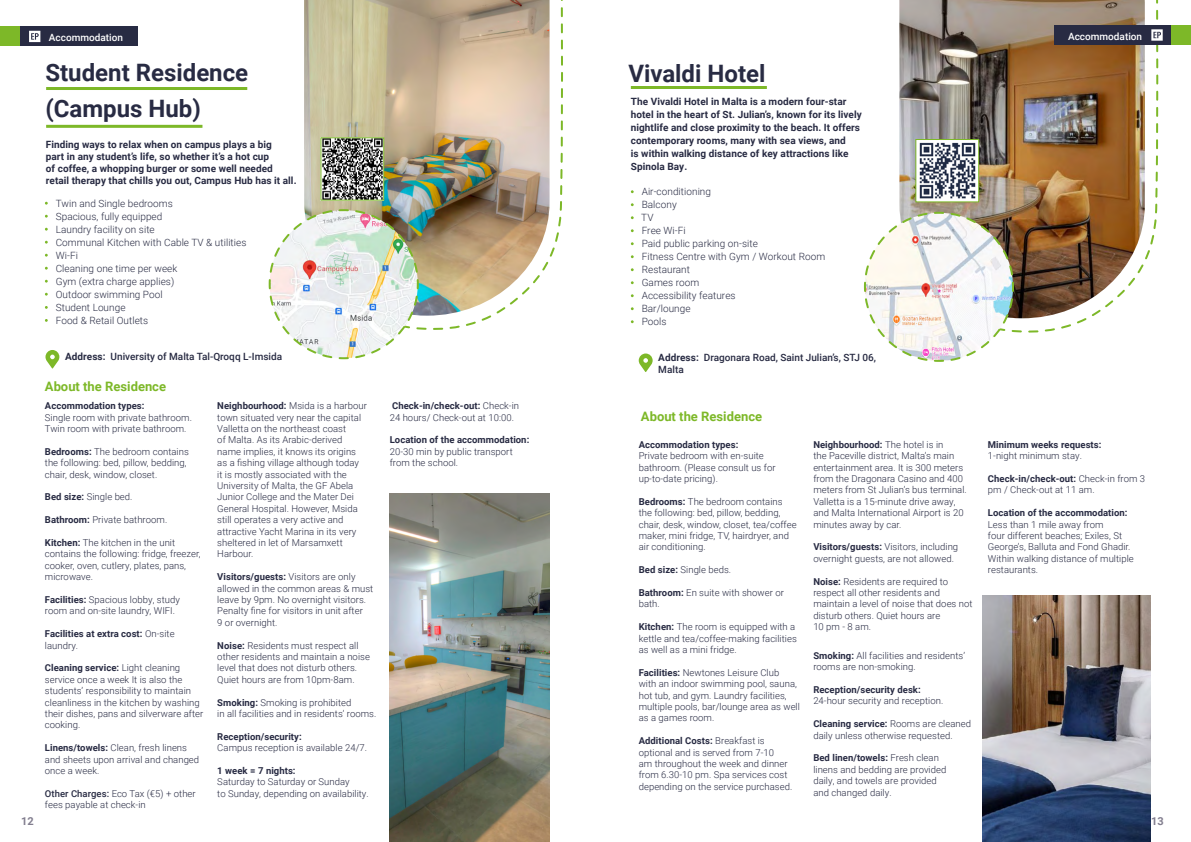
<style>
.page{position:relative;width:1191px;height:842px;background:#fff}
.page>*{position:absolute;margin:0;border:0;box-sizing:border-box;transform-origin:0 0}
.t1{font:700 24px/36px "Roboto";color:#282b43}
.t2{font:700 13px "Roboto";color:#7db828}
.t3{font:700 11px "Roboto";color:#827e8f}
.t4{font:700 10px/13px "Roboto";letter-spacing:.005em;color:#282b43}
.t5{font:300 10px/13px "Roboto";letter-spacing:.005em;color:#282b43}
.t6{font:500 10px/12px "Roboto";color:#282b43}
.t7{font:500 10px "Roboto";color:#fff}
.t8{font:300 9.5px/11.4px "Roboto";letter-spacing:.005em;color:#282b43}
.t9{font:700 9.5px/11.4px "Roboto";letter-spacing:.005em;color:#282b43}
.s1{font-weight:700}
.s2{font-weight:300}
.s3{font-weight:500}
</style>
<div class="page">
<svg style="left:549px;top:0;width:14px;height:257px"></svg>
<img style="left:304px;top:0;width:245px;height:314px">
<hr style="left:46px;top:87px;width:201px;height:3px;background:#7db828">
<hr style="left:46px;top:125px;width:156px;height:3px;background:#7db828">
<svg style="left:45px;top:350px;width:14px;height:18px"></svg>
<img style="left:268px;top:208px;width:225px;height:152px">
<img style="left:322px;top:139px;width:60px;height:60px">
<div style="left:320px;top:137px;width:64px;height:64px;border:1px solid #7db828"></div>
<img style="left:389px;top:494px;width:160px;height:348px">
<hr style="left:631px;top:86px;width:136px;height:3px;background:#7db828">
<svg style="left:1144px;top:0;width:14px;height:260px"></svg>
<img style="left:899px;top:0;width:245px;height:316px">
<img style="left:863px;top:211px;width:225px;height:151px">
<img style="left:917px;top:141px;width:60px;height:59px">
<div style="left:915px;top:139px;width:64px;height:63px;border:1px solid #7db828"></div>
<svg style="left:639px;top:353px;width:13px;height:19px"></svg>
<div style="left:1054px;top:25px;width:117px;height:20px;background:#282b43"></div>
<div style="left:1171px;top:25px;width:20px;height:20px;background:#7db828"></div>
<svg style="left:1151px;top:0;width:11px;height:187px"></svg>
<div style="left:20px;top:27px;width:118px;height:19px;background:#282b43"></div>
<div style="left:0;top:27px;width:20px;height:19px;background:#7db828"></div>
<svg style="left:29px;top:31px;width:11px;height:11px"></svg>
<img style="left:982px;top:596px;width:168px;height:246px">
<p class="t7" style="left:54px;top:29px;width:76px">Accommodation</p>
<p class="t7" style="left:49px;top:31px;width:76px">Accommodation</p>
<h1 class="t1" style="left:45px;top:54px;width:204px">Student Residence (Campus Hub)</h1>
<p class="t4" style="left:46px;top:138px;width:252px;line-height:12px">Finding ways to relax when on campus plays a big<br>part in any student’s life, so whether it’s a hot cup<br>of coffee, a whopping burger or some well needed retail therapy that chills you out, Campus Hub has it all.</p>
<p class="t5" style="left:56px;top:196px;width:192px">Twin and Single bedrooms<br>Spacious, fully equipped<br>Laundry facility on site<br>Communal Kitchen with Cable TV &amp; utilities<br>Wi-Fi<br>Cleaning one time per week<br>Gym (extra charge applies)<br>Outdoor swimming Pool<br>Student Lounge<br>Food &amp; Retail Outlets</p>
<p class="t6" style="left:65px;top:350px;width:219px"><span class="s1">Address:</span> University of Malta Tal-Qroqq L-Imsida</p>
<h2 class="t2" style="left:45px;top:377px;width:123px">About the Residence</h2>
<p class="t9" style="left:45px;top:400px;width:101px">Accommodation types:</p>
<p class="t8" style="left:45px;top:411px;width:148px">Single room with private bathroom.<br>Twin room with private bathroom.</p>
<p class="t8" style="left:45px;top:445px;width:145px"><span class="s1">Bedrooms:</span> The bedroom contains the following: bed, pillow, bedding, chair, desk, window, closet.</p>
<p class="t8" style="left:45px;top:491px;width:89px"><span class="s1">Bed size:</span> Single bed.</p>
<p class="t8" style="left:45px;top:514px;width:124px"><span class="s1">Bathroom:</span> Private bathroom.</p>
<p class="t8" style="left:45px;top:536px;width:157px"><span class="s1">Kitchen:</span> The kitchen in the unit contains the following: fridge, freezer, cooker, oven, cutlery, plates, pans, microwave.</p>
<p class="t8" style="left:45px;top:593px;width:137px"><span class="s1">Facilities:</span> Spacious lobby, study room and on-site laundry, WIFI.</p>
<p class="t9" style="left:45px;top:628px;width:131px">Facilities at extra cost: <span class="s2">On-site laundry.</span></p>
<p class="t8" style="left:45px;top:662px;width:160px"><span class="s1">Cleaning service:</span> Light cleaning service once a week It is also the students’ responsibility to maintain cleanliness in the kitchen by washing their dishes, pans and silverware after cooking.</p>
<p class="t8" style="left:45px;top:742px;width:156px"><span class="s1">Linens/towels:</span> Clean, fresh linens and sheets upon arrival and changed once a week.</p>
<p class="t8" style="left:45px;top:787px;width:152px"><span class="s3">Other Charges:</span> Eco Tax (€5) + other fees payable at check-in</p>
<p class="t8" style="left:217px;top:400px;width:151px"><span class="s1">Neighbourhood:</span> Msida is a harbour town situated very near the capital<br>Valletta on the northeast coast<br>of Malta. As its Arabic-derived name implies, it knows its origins as a fishing village although today<br>it is mostly associated with the<br>University of Malta, the GF Abela<br>Junior College and the Mater Dei<br>General Hospital. However, Msida still operates a very active and attractive Yacht Marina in its very sheltered in let of Marsamxett<br>Harbour.</p>
<p class="t8" style="left:217px;top:571px;width:157px"><span class="s1">Visitors/guests:</span> Visitors are only allowed in the common areas &amp; must leave by 9pm. No overnight visitors.<br>Penalty fine for visitors in unit after<br>9 or overnight.</p>
<p class="t8" style="left:217px;top:639px;width:154px"><span class="s1">Noise:</span> Residents must respect all other residents and maintain a noise level that does not disturb others.<br>Quiet hours are from 10pm-8am.</p>
<p class="t8" style="left:217px;top:696px;width:161px"><span class="s1">Smoking:</span> Smoking is prohibited<br>in all facilities and in residents’ rooms.</p>
<p class="t9" style="left:217px;top:730px;width:86px">Reception/security:</p>
<p class="t8" style="left:217px;top:742px;width:151px">Campus reception is available 24/7.</p>
<p class="t9" style="left:217px;top:764px;width:80px">1 week = 7 nights:</p>
<p class="t8" style="left:217px;top:776px;width:153px">Saturday to Saturday or Sunday<br>to Sunday, depending on availability.</p>
<p class="t8" style="left:390px;top:400px;width:131px"><span class="s1">Check-in/check-out:</span> Check-in<br>24 hours/ Check-out at 10:00.</p>
<p class="t9" style="left:390px;top:434px;width:141px">Location of the accommodation:</p>
<p class="t8" style="left:390px;top:445px;width:124px">20-30 min by public transport from the school.</p>
<h1 class="t1" style="left:628px;top:54px;width:139px">Vivaldi Hotel</h1>
<p class="t4" style="left:631px;top:95px;width:232px">The Vivaldi Hotel in Malta is a modern four-star hotel in the heart of St. Julian’s, known for its lively nightlife and close proximity to the beach. It offers contemporary rooms, many with sea views, and<br>is within walking distance of key attractions like Spinola Bay.</p>
<p class="t5" style="left:641px;top:185px;width:185px">Air-conditioning<br>Balcony<br>TV<br>Free Wi-Fi<br>Paid public parking on-site<br>Fitness Centre with Gym / Workout Room<br>Restaurant<br>Games room<br>Accessibility features<br>Bar/lounge<br>Pools</p>
<p class="t6" style="left:658px;top:351px;width:219px"><span class="s1">Address:</span> Dragonara Road, Saint Julian’s, STJ 06,<br>Malta</p>
<h2 class="t2" style="left:641px;top:407px;width:123px">About the Residence</h2>
<p class="t9" style="left:639px;top:438px;width:101px">Accommodation types:</p>
<p class="t8" style="left:639px;top:450px;width:138px">Private bedroom with en-suite bathroom. (Please consult us for up-to-date pricing).</p>
<p class="t8" style="left:639px;top:495px;width:159px"><span class="s1">Bedrooms:</span> The bedroom contains the following: bed, pillow, bedding, chair, desk, window, closet, tea/coffee maker, mini fridge, TV, hairdryer, and air conditioning.</p>
<p class="t8" style="left:639px;top:564px;width:94px"><span class="s1">Bed size:</span> Single beds.</p>
<p class="t8" style="left:639px;top:587px;width:147px"><span class="s1">Bathroom:</span> En suite with shower or bath.</p>
<p class="t8" style="left:639px;top:621px;width:160px"><span class="s1">Kitchen:</span> The room is equipped with a kettle and tea/coffee-making facilities as well as a mini fridge.</p>
<p class="t8" style="left:639px;top:666px;width:163px"><span class="s1">Facilities:</span> Newtones Leisure Club<br>with an indoor swimming pool, sauna, hot tub, and gym. Laundry facilities, multiple pools, bar/lounge area as well as a games room.</p>
<p class="t8" style="left:639px;top:735px;width:155px"><span class="s1">Additional Costs:</span> Breakfast is optional and is served from 7-10<br>am throughout the week and dinner from 6.30-10 pm. Spa services cost depending on the service purchased.</p>
<p class="t8" style="left:813px;top:438px;width:155px"><span class="s1">Neighbourhood:</span> The hotel is in<br>the Paceville district, Malta’s main entertainment area. It is 300 meters from the Dragonara Casino and 400 meters from St Julian’s bus terminal.<br>Valletta is a 15-minute drive away, and Malta International Airport is 20 minutes away by car.</p>
<p class="t8" style="left:813px;top:541px;width:146px"><span class="s1">Visitors/guests:</span> Visitors, including overnight guests, are not allowed.</p>
<p class="t8" style="left:813px;top:575px;width:161px"><span class="s1">Noise:</span> Residents are required to respect all other residents and maintain a level of noise that does not disturb others. Quiet hours are<br>10 pm - 8 am.</p>
<p class="t8" style="left:813px;top:649px;width:153px"><span class="s1">Smoking:</span> All facilities and residents’ rooms are non-smoking.</p>
<p class="t9" style="left:813px;top:683px;width:109px">Reception/security desk:</p>
<p class="t8" style="left:813px;top:695px;width:131px">24-hour security and reception.</p>
<p class="t8" style="left:813px;top:718px;width:159px"><span class="s1">Cleaning service:</span> Rooms are cleaned daily unless otherwise requested.</p>
<p class="t8" style="left:813px;top:752px;width:134px"><span class="s1">Bed linen/towels:</span> Fresh clean linens and bedding are provided daily, and towels are provided and changed daily.</p>
<p class="t7" style="left:1068px;top:29px;width:76px">Accommodation</p>
<p class="t9" style="left:988px;top:438px;width:115px">Minimum weeks requests:</p>
<p class="t8" style="left:988px;top:450px;width:96px">1-night minimum stay.</p>
<p class="t8" style="left:988px;top:473px;width:159px"><span class="s1">Check-in/check-out:</span> Check-in from 3 pm / Check-out at 11 am.</p>
<p class="t9" style="left:988px;top:507px;width:141px">Location of the accommodation:</p>
<p class="t8" style="left:988px;top:518px;width:147px">Less than 1 mile away from<br>four different beaches; Exiles, St<br>George’s, Balluta and Fond Ghadir.<br>Within walking distance of multiple restaurants.</p>
<p class="t3" style="left:21px;top:813px;width:14px">12</p>
<p class="t3" style="left:1151px;top:813px;width:14px">13</p>
</div>
